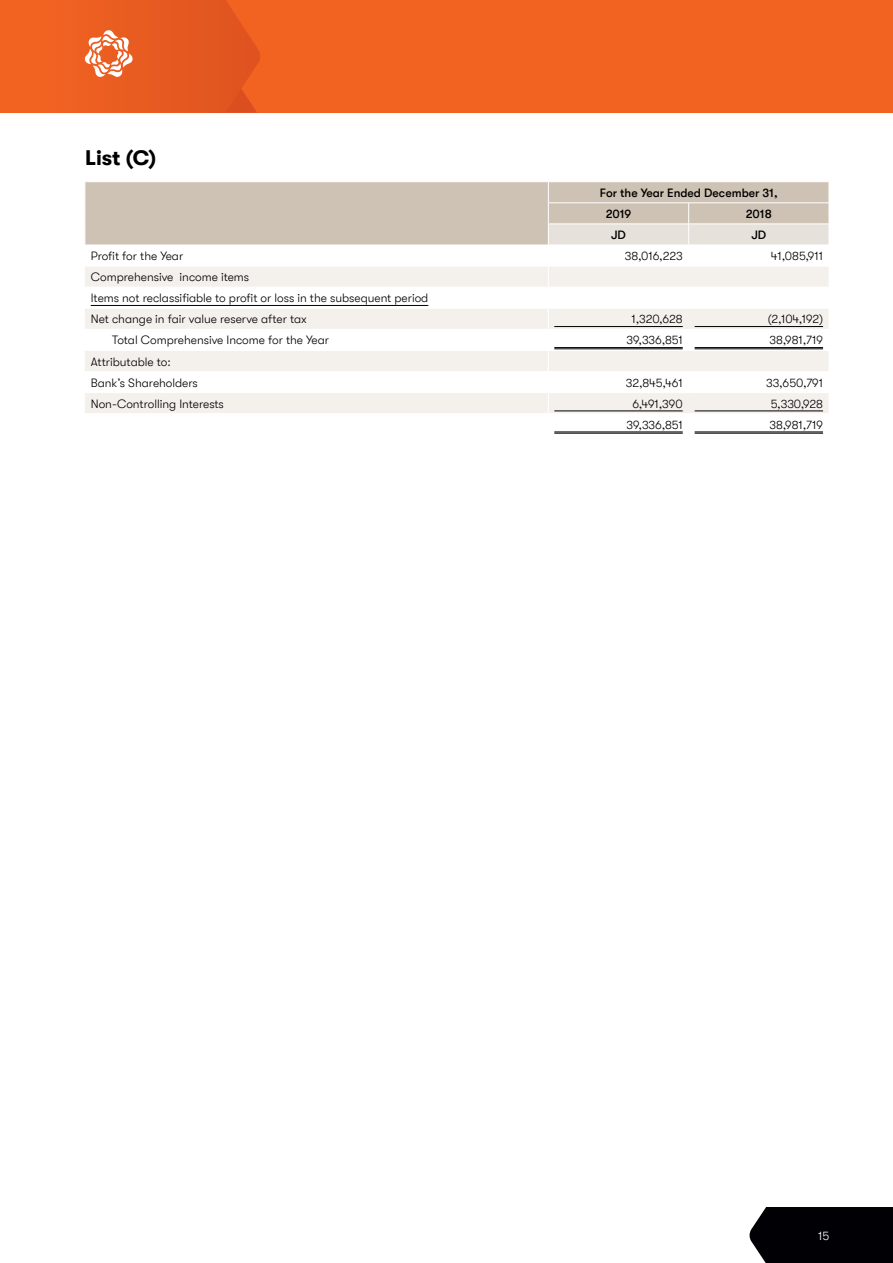
<style>
.page{position:relative;width:893px;height:1263px;background:#fff}
.page>*{position:absolute;margin:0;border:0;box-sizing:border-box;transform-origin:0 0}
.t1{font:700 21px "GT Walsheim";color:#000}
.t2{font:300 12px/21.1px "GT Walsheim";color:#000}
.t3{font:500 12px/21.1px "GT Walsheim";color:#000}
.t4{font:300 12px "GT Walsheim";color:#fff}
</style>
<div class="page">
<div style="left:749px;top:1208px;width:144px;height:55px;background:#000005"></div>
<div style="left:0;top:0;width:893px;height:113px;background:#f26322"></div>
<svg style="left:84px;top:0;width:176px;height:113px"></svg>
<div style="left:86px;top:182px;width:462px;height:63px;background:#cec2b4"></div>
<svg style="left:85px;top:267px;width:463px;height:146px;fill:#f4f1ed"></svg>
<svg style="left:85px;top:182px;width:1px;height:63px"></svg>
<hr style="left:85px;top:287px;width:463px;height:1px;background:#fff">
<hr style="left:85px;top:308px;width:463px;height:1px;background:#fff">
<hr style="left:85px;top:329px;width:463px;height:1px;background:#fff">
<hr style="left:85px;top:350px;width:463px;height:1px;background:#fff">
<hr style="left:85px;top:371px;width:463px;height:1px;background:#fff">
<hr style="left:85px;top:392px;width:463px;height:1px;background:#fff">
<svg style="left:548px;top:182px;width:281px;height:252px"></svg>
<hr style="left:91px;top:305px;width:337px;height:1px;background:#000">
<hr style="left:554px;top:326px;width:129px;height:1px;background:#000">
<hr style="left:695px;top:326px;width:128px;height:1px;background:#000">
<hr style="left:554px;top:347px;width:129px;height:1px;background:#000">
<hr style="left:554px;top:349px;width:129px;height:1px;background:#000">
<hr style="left:695px;top:347px;width:128px;height:1px;background:#000">
<hr style="left:695px;top:349px;width:128px;height:1px;background:#000">
<hr style="left:554px;top:411px;width:129px;height:1px;background:#000">
<hr style="left:695px;top:411px;width:128px;height:1px;background:#000">
<hr style="left:554px;top:432px;width:129px;height:1px;background:#000">
<hr style="left:554px;top:433px;width:129px;height:1px;background:#000">
<hr style="left:695px;top:432px;width:128px;height:1px;background:#000">
<hr style="left:695px;top:433px;width:128px;height:1px;background:#000">
<h1 class="t1" style="left:85px;top:146px;width:73px">List (C)</h1>
<p class="t3" style="left:606px;top:182px;width:173px;text-indent:-6px">For the Year Ended December 31,<br>2019</p>
<p class="t3" style="left:746px;top:203px;width:27px">2018</p>
<p class="t3" style="left:611px;top:224px;width:16px">JD</p>
<p class="t3" style="left:751px;top:224px;width:16px">JD</p>
<p class="t2" style="left:91px;top:245px;width:94px">Profit for the Year</p>
<p class="t2" style="left:625px;top:245px;width:59px">38,016,223</p>
<p class="t2" style="left:771px;top:245px;width:54px">41,085,911</p>
<p class="t2" style="left:91px;top:267px;width:339px">Comprehensive income items<br>Items not reclassifiable to profit or loss in the subsequent period<br>Net change in fair value reserve after tax</p>
<p class="t2" style="left:631px;top:309px;width:53px">1,320,628</p>
<p class="t2" style="left:768px;top:309px;width:57px">(2,104,192)</p>
<p class="t2" style="left:112px;top:330px;width:219px">Total Comprehensive Income for the Year</p>
<p class="t2" style="left:627px;top:330px;width:58px">39,336,851</p>
<p class="t2" style="left:770px;top:330px;width:55px">38,981,719</p>
<p class="t2" style="left:91px;top:351px;width:109px">Attributable to:<br>Bank’s Shareholders</p>
<p class="t2" style="left:626px;top:372px;width:58px">32,845,461</p>
<p class="t2" style="left:766px;top:372px;width:58px">33,650,791</p>
<p class="t2" style="left:91px;top:393px;width:134px">Non-Controlling Interests</p>
<p class="t2" style="left:632px;top:393px;width:52px">6,491,390</p>
<p class="t2" style="left:771px;top:393px;width:54px">5,330,928</p>
<p class="t2" style="left:627px;top:414px;width:58px">39,336,851</p>
<p class="t2" style="left:770px;top:414px;width:55px">38,981,719</p>
<p class="t4" style="left:818px;top:1229px;width:13px">15</p>
</div>
